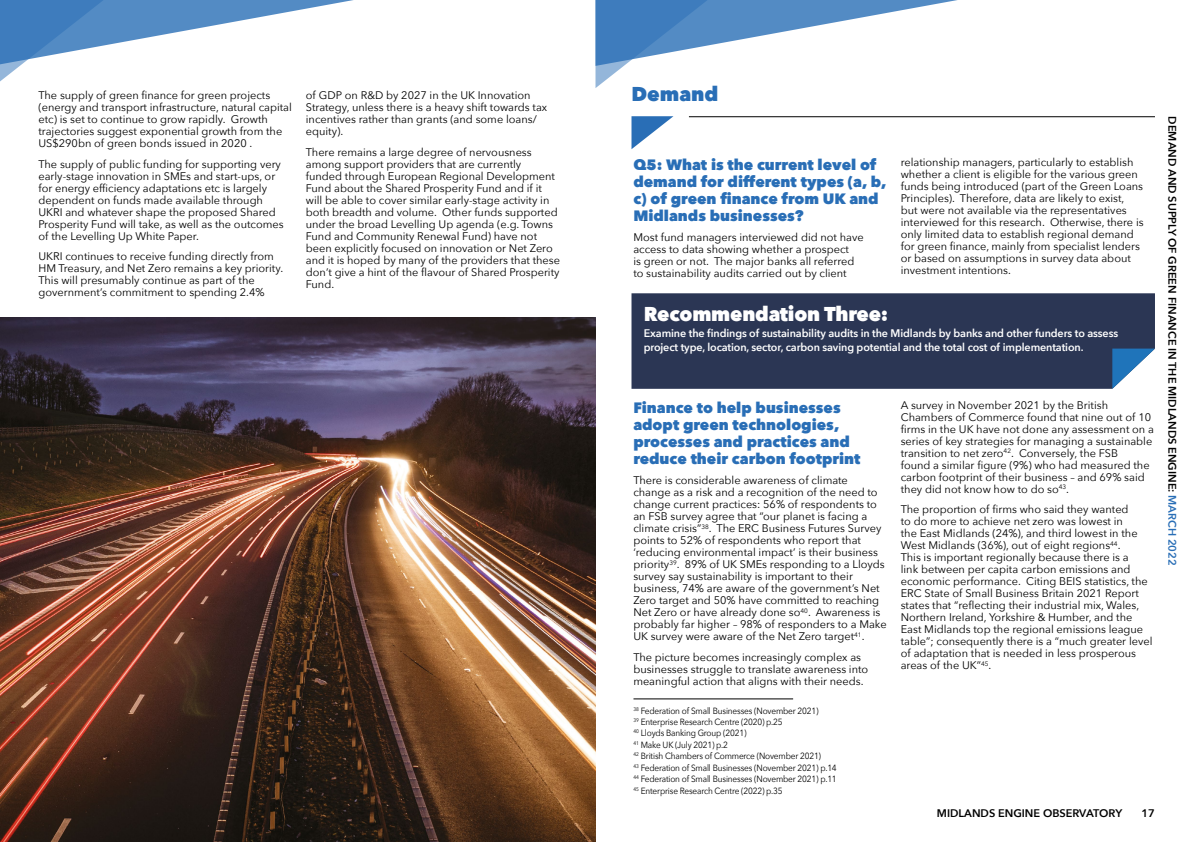
<style>
.page{position:relative;width:1191px;height:842px;background:#fff}
.page>*{position:absolute;margin:0;border:0;box-sizing:border-box;transform-origin:0 0}
.t1{font:800 20px "Avenir Next";letter-spacing:-.01em;color:#fff}
.t2{font:800 20px "Avenir Next";color:#296eb6}
.t3{font:800 15px/17px "Avenir Next";color:#296eb6}
.t4{font:11px/12px "Avenir Next";color:#000}
.t5{font:600 11px/14.4px "Avenir Next";letter-spacing:-.01em;color:#fff}
.t6{font:600 11px "Avenir Next";color:#000}
.t7{font:9px/11.4px "Avenir Next";letter-spacing:-.02em;color:#000;scale:.92 1}
.s1{color:#296eb6}
</style>
<div class="page">
<img style="left:0;top:317px;width:595px;height:525px">
<hr style="left:689px;top:116px;width:466px;height:1px;background:#000">
<svg style="left:595px;top:0;width:362px;height:88px"></svg>
<svg style="left:631px;top:116px;width:42px;height:33px"></svg>
<svg style="left:0;top:0;width:353px;height:82px"></svg>
<div style="left:631px;top:293px;width:524px;height:96px;background:#2b3654"></div>
<svg style="left:1112px;top:349px;width:43px;height:40px"></svg>
<hr style="left:633px;top:698px;width:160px;height:1px;background:#000">
<p class="t4" style="left:38px;top:89px;width:255px">The supply of green finance for green projects (energy and transport infrastructure, natural capital etc) is set to continue to grow rapidly. Growth trajectories suggest exponential growth from the US$290bn of green bonds issued in 2020 .</p>
<p class="t4" style="left:38px;top:157px;width:247px">The supply of public funding for supporting very early-stage innovation in SMEs and start-ups, or for energy efficiency adaptations etc is largely dependent on funds made available through UKRI and whatever shape the proposed Shared Prosperity Fund will take, as well as the outcomes of the Levelling Up White Paper.</p>
<p class="t4" style="left:38px;top:250px;width:246px">UKRI continues to receive funding directly from HM Treasury, and Net Zero remains a key priority.<br>This will presumably continue as part of the government’s commitment to spending 2.4%</p>
<h1 class="t2" style="left:631px;top:81px;width:88px">Demand</h1>
<p class="t4" style="left:306px;top:89px;width:243px">of GDP on R&amp;D by 2027 in the UK Innovation Strategy, unless there is a heavy shift towards tax incentives rather than grants (and some loans/ equity).</p>
<p class="t4" style="left:306px;top:145px;width:256px">There remains a large degree of nervousness among support providers that are currently funded through European Regional Development Fund about the Shared Prosperity Fund and if it will be able to cover similar early-stage activity in both breadth and volume. Other funds supported under the broad Levelling Up agenda (e.g. Towns Fund and Community Renewal Fund) have not been explicitly focused on innovation or Net Zero and it is hoped by many of the providers that these don’t give a hint of the flavour of Shared Prosperity Fund.</p>
<h2 class="t3" style="left:633px;top:156px;width:255px">Q5: What is the current level of demand for different types (a, b, c) of green finance from UK and<br>Midlands businesses?</h2>
<p class="t4" style="left:633px;top:231px;width:232px">Most fund managers interviewed did not have access to data showing whether a prospect<br>is green or not. The major banks all referred to sustainability audits carried out by client</p>
<p class="t4" style="left:900px;top:155px;width:244px">relationship managers, particularly to establish whether a client is eligible for the various green funds being introduced (part of the Green Loans Principles). Therefore, data are likely to exist, but were not available via the representatives interviewed for this research. Otherwise, there is only limited data to establish regional demand for green finance, mainly from specialist lenders or based on assumptions in survey data about investment intentions.</p>
<h1 class="t1" style="left:643px;top:301px;width:246px">Recommendation Three:</h1>
<p class="t5" style="left:643px;top:325px;width:476px">Examine the findings of sustainability audits in the Midlands by banks and other funders to assess project type, location, sector, carbon saving potential and the total cost of implementation.</p>
<h2 class="t3" style="left:633px;top:399px;width:229px">Finance to help businesses adopt green technologies, processes and practices and reduce their carbon footprint</h2>
<p class="t4" style="left:633px;top:474px;width:255px">There is considerable awareness of climate change as a risk and a recognition of the need to change current practices: 56% of respondents to an FSB survey agree that “our planet is facing a climate crisis”<sup>38</sup>. The ERC Business Futures Survey points to 52% of respondents who report that ‘reducing environmental impact’ is their business priority<sup>39</sup>. 89% of UK SMEs responding to a Lloyds survey say sustainability is important to their business, 74% are aware of the government’s Net Zero target and 50% have committed to reaching Net Zero or have already done so<sup>40</sup>. Awareness is probably far higher – 98% of responders to a Make UK survey were aware of the Net Zero target<sup>41</sup>.</p>
<p class="t4" style="left:633px;top:651px;width:236px">The picture becomes increasingly complex as businesses struggle to translate awareness into meaningful action that aligns with their needs.</p>
<p class="t7" style="left:633px;top:704px;width:222px"><sup>38</sup> Federation of Small Businesses (November 2021)<br><sup>39</sup> Enterprise Research Centre (2020) p.25<br><sup>40</sup> Lloyds Banking Group (2021)<br><sup>41</sup> Make UK (July 2021) p.2<br><sup>42</sup> British Chambers of Commerce (November 2021)<br><sup>43</sup> Federation of Small Businesses (November 2021) p.14<br><sup>44</sup> Federation of Small Businesses (November 2021) p.11<br><sup>45</sup> Enterprise Research Centre (2022) p.35</p>
<p class="t4" style="left:900px;top:399px;width:255px">A survey in November 2021 by the British Chambers of Commerce found that nine out of 10 firms in the UK have not done any assessment on a series of key strategies for managing a sustainable transition to net zero<sup>42</sup>. Conversely, the FSB<br>found a similar figure (9%) who had measured the carbon footprint of their business – and 69% said they did not know how to do so<sup>43</sup>.</p>
<p class="t4" style="left:900px;top:503px;width:253px">The proportion of firms who said they wanted<br>to do more to achieve net zero was lowest in<br>the East Midlands (24%), and third lowest in the West Midlands (36%), out of eight regions<sup>44</sup>.<br>This is important regionally because there is a<br>link between per capita carbon emissions and economic performance. Citing BEIS statistics, the ERC State of Small Business Britain 2021 Report states that “reflecting their industrial mix, Wales, Northern Ireland, Yorkshire &amp; Humber, and the East Midlands top the regional emissions league table”; consequently there is a “much greater level of adaptation that is needed in less prosperous areas of the UK”<sup>45</sup>.</p>
<p class="t6" style="left:937px;top:804px;width:187px">MIDLANDS ENGINE OBSERVATORY</p>
<p class="t6" style="left:1141px;top:804px;width:15px">17</p>
<p class="t6" style="left:1181px;top:116px;width:451px;rotate:90deg">DEMAND AND SUPPLY OF GREEN FINANCE IN THE MIDLANDS ENGINE: <span class="s1">MARCH 2022</span></p>
</div>
